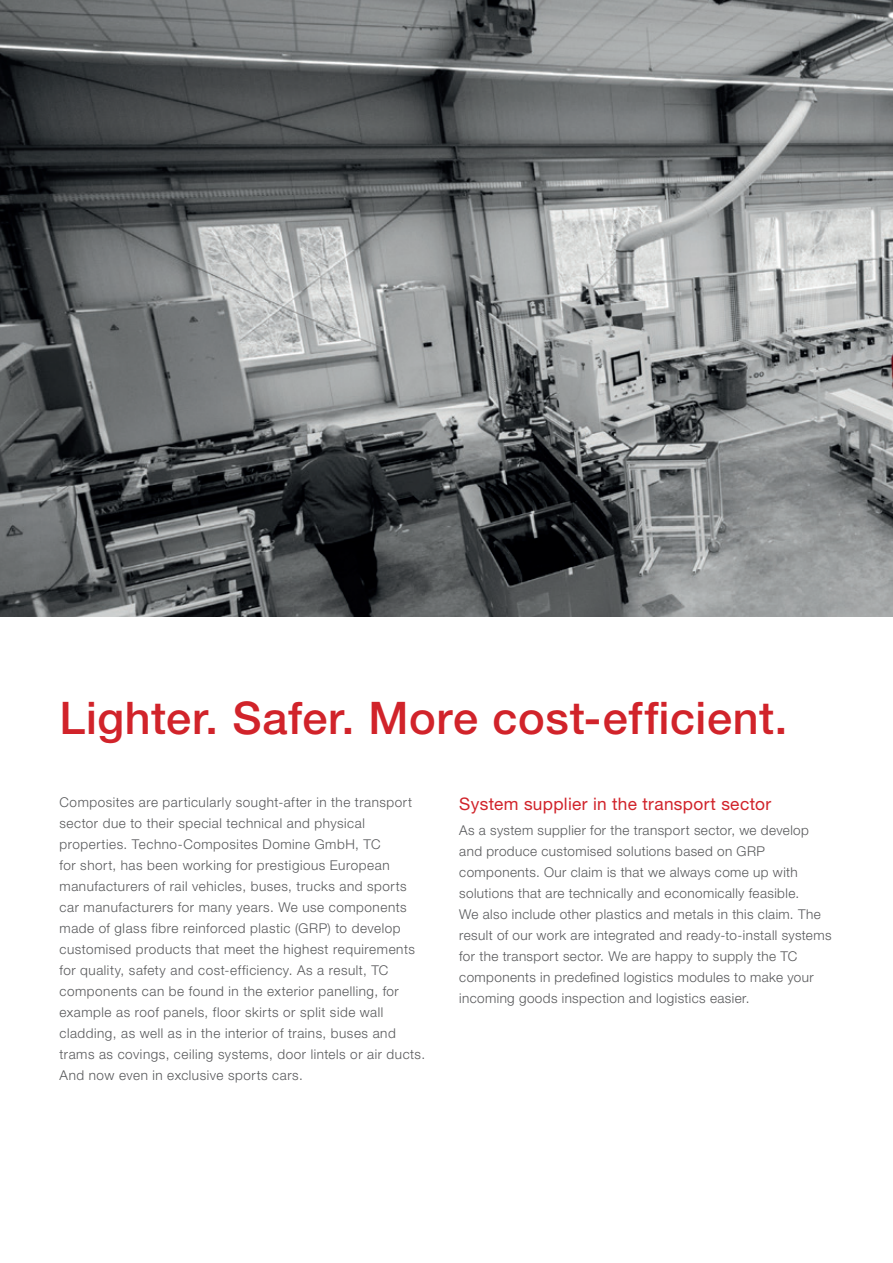
<style>
.page{position:relative;width:893px;height:1263px;background:#fff}
.page>*{position:absolute;margin:0;border:0;box-sizing:border-box;transform-origin:0 0}
.t1{font:500 45px "Helvetica Neue LT Pro";letter-spacing:.015em;color:#d1232a}
.t2{font:17.25px "Helvetica Neue LT Pro";letter-spacing:.02em;color:#d1232a}
.t3{font:300 13.5px/21px "Helvetica Neue LT Pro";letter-spacing:.035em;color:#57585a}
</style>
<div class="page">
<img style="left:0;top:0;width:893px;height:617px">
<h1 class="t1" style="left:60px;top:691px;width:729px">Lighter. Safer. More cost-efficient.</h1>
<p class="t3" style="left:60px;top:792px;width:367px">Composites are particularly sought-after in the transport sector due to their special technical and physical properties. Techno-Composites Domine GmbH, TC<br>for short, has been working for prestigious European manufacturers of rail vehicles, buses, trucks and sports car manufacturers for many years. We use components made of glass fibre reinforced plastic (GRP) to develop customised products that meet the highest requirements for quality, safety and cost-efficiency. As a result, TC components can be found in the exterior panelling, for example as roof panels, floor skirts or split side wall cladding, as well as in the interior of trains, buses and trams as covings, ceiling systems, door lintels or air ducts.<br>And now even in exclusive sports cars.</p>
<p class="t2" style="left:459px;top:793px;width:313px">System supplier in the transport sector</p>
<p class="t3" style="left:459px;top:819px;width:374px">As a system supplier for the transport sector, we develop and produce customised solutions based on GRP components. Our claim is that we always come up with solutions that are technically and economically feasible.<br>We also include other plastics and metals in this claim. The result of our work are integrated and ready-to-install systems for the transport sector. We are happy to supply the TC components in predefined logistics modules to make your incoming goods inspection and logistics easier.</p>
</div>
